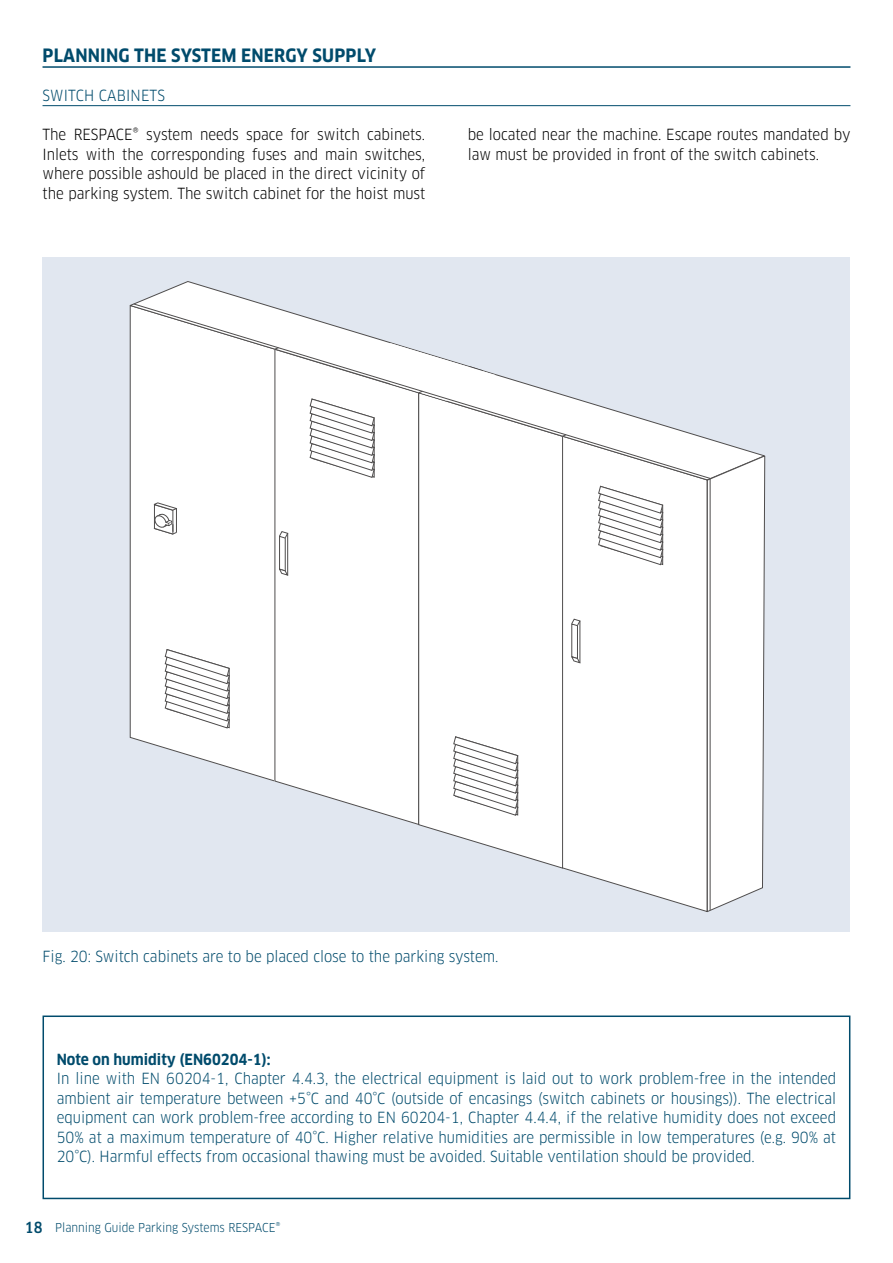
<style>
.page{position:relative;width:893px;height:1263px;background:#fff}
.page>*{position:absolute;margin:0;border:0;box-sizing:border-box;transform-origin:0 0}
.t1{font:700 18px "Clan Pro Narr";letter-spacing:.01em;color:#004b6c}
.t2{font:15px/19.5px "Clan Pro Narr";color:#004b6c;text-align:justify}
.t3{font:15px/19.5px "Clan Pro Narr";color:#000;text-align:justify}
.t4{font:700 15px "Clan Pro Narr";color:#004b6c}
.t5{font:12px "Clan Pro Narr";color:#004b6c}
.s1{font-weight:500;font-size:15px}
</style>
<div class="page">
<hr style="left:43px;top:66px;width:807px;height:2px;background:#004b6c">
<hr style="left:43px;top:105px;width:807px;height:1px;background:#004b6c">
<div style="left:43px;top:1015px;width:807px;height:184px;border:2px solid #004b6c"></div>
<div style="left:43px;top:257px;width:807px;height:674px;background:#e1e7f0"></div>
<svg style="left:130px;top:281px;width:635px;height:631px"></svg>
<hr style="left:710px;top:479px;width:1px;height:431px;background:#4f4d4d">
<p class="t1" style="left:43px;top:45px;width:335px">PLANNING THE SYSTEM ENERGY SUPPLY</p>
<p class="t2" style="left:43px;top:86px;width:124px">SWITCH CABINETS</p>
<p class="t3" style="left:43px;top:125px;width:384px">The RESPACE® system needs space for switch cabinets.<br>Inlets with the corresponding fuses and main switches, where possible ashould be placed in the direct vicinity of the parking system. The switch cabinet for the hoist must</p>
<p class="t3" style="left:468px;top:125px;width:384px">be located near the machine. Escape routes mandated by law must be provided in front of the switch cabinets.</p>
<p class="t2" style="left:43px;top:946px;width:457px">Fig. 20: Switch cabinets are to be placed close to the parking system.</p>
<p class="t4" style="left:57px;top:1050px;width:215px">Note on humidity (EN60204-1):</p>
<p class="t2" style="left:57px;top:1069px;width:781px">In line with EN 60204-1, Chapter 4.4.3, the electrical equipment is laid out to work problem-free in the intended ambient air temperature between +5°C and 40°C (outside of encasings (switch cabinets or housings)). The electrical equipment can work problem-free according to EN 60204-1, Chapter 4.4.4, if the relative humidity does not exceed 50% at a maximum temperature of 40°C. Higher relative humidities are permissible in low temperatures (e.g. 90% at 20°C). Harmful effects from occasional thawing must be avoided. Suitable ventilation should be provided.</p>
<p class="t5" style="left:25px;top:1220px;width:257px"><span class="s1">18</span> Planning Guide Parking Systems RESPACE®</p>
</div>
